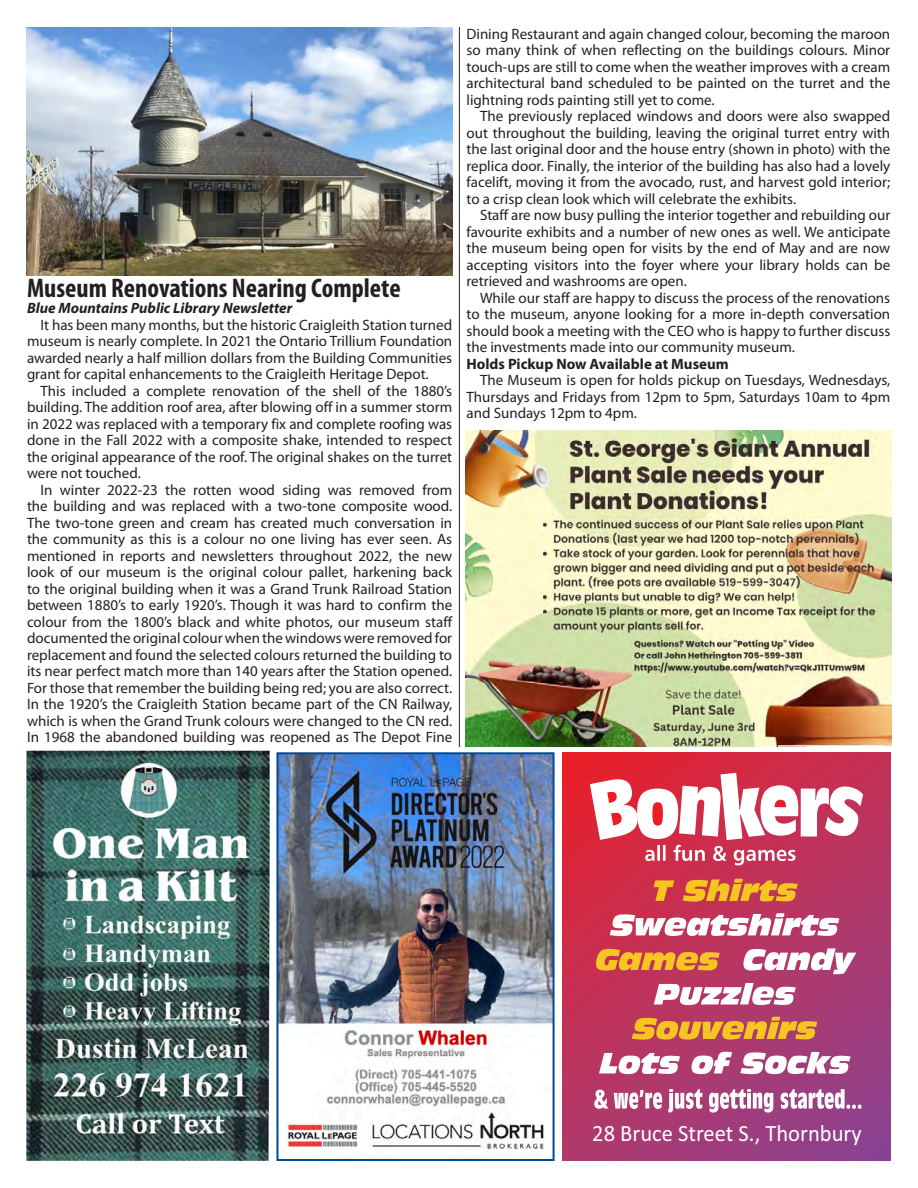
<style>
.page{position:relative;width:918px;height:1188px;background:#fff}
.page>*{position:absolute;margin:0;border:0;box-sizing:border-box;transform-origin:0 0}
.t1{font:700 condensed 27px "Myriad Pro";color:#231f20}
.t2{font:23.55px "Calibri";color:#fff;scale:.96 1}
.t3{font:15px/16.5px "Myriad Pro";color:#231f20;text-align:justify}
.t4{font:italic 700 15px "Myriad Pro";color:#231f20}
.t5{font:700 15px "Myriad Pro";color:#231f20}
</style>
<div class="page">
<hr style="left:459px;top:27px;width:1px;height:720px;background:#231f20">
<img style="left:279px;top:755px;width:273px;height:403px">
<div style="left:276px;top:752px;width:279px;height:409px;border:2px solid #034990"></div>
<img style="left:26px;top:750px;width:244px;height:410px">
<svg style="left:562px;top:752px;width:328px;height:409px;background:#b53463"></svg>
<svg style="left:590px;top:773px;width:273px;height:92px"></svg>
<svg style="left:596px;top:879px;width:260px;height:195px"></svg>
<svg style="left:594px;top:1089px;width:268px;height:24px"></svg>
<img style="left:26px;top:27px;width:427px;height:248px">
<img style="left:466px;top:430px;width:425px;height:316px">
<p class="t1" style="left:27px;top:271px;width:375px">Museum Renovations Nearing Complete</p>
<p class="t4" style="left:27px;top:298px;width:267px">Blue Mountains Public Library Newsletter</p>
<p class="t3" style="left:27px;top:316px;width:427px;text-indent:14px">It has been many months, but the historic Craigleith Station turned museum is nearly complete. In 2021 the Ontario Trillium Foundation awarded nearly a half million dollars from the Building Communities grant for capital enhancements to the Craigleith Heritage Depot.</p>
<p class="t3" style="left:27px;top:382px;width:427px;text-indent:14px">This included a complete renovation of the shell of the 1880’s building. The addition roof area, after blowing off in a summer storm in 2022 was replaced with a temporary fix and complete roofing was done in the Fall 2022 with a composite shake, intended to respect the original appearance of the roof. The original shakes on the turret were not touched.</p>
<p class="t3" style="left:27px;top:481px;width:427px;text-indent:14px">In winter 2022-23 the rotten wood siding was removed from the building and was replaced with a two-tone composite wood.<br>The two-tone green and cream has created much conversation in the community as this is a colour no one living has ever seen. As mentioned in reports and newsletters throughout 2022, the new look of our museum is the original colour pallet, harkening back to the original building when it was a Grand Trunk Railroad Station between 1880’s to early 1920’s. Though it was hard to confirm the colour from the 1800’s black and white photos, our museum staff documented the original colour when the windows were removed for replacement and found the selected colours returned the building to its near perfect match more than 140 years after the Station opened.<br>For those that remember the building being red; you are also correct.<br>In the 1920’s the Craigleith Station became part of the CN Railway, which is when the Grand Trunk colours were changed to the CN red.<br>In 1968 the abandoned building was reopened as The Depot Fine</p>
<p class="t3" style="left:466px;top:25px;width:425px">Dining Restaurant and again changed colour, becoming the maroon so many think of when reflecting on the buildings colours. Minor touch-ups are still to come when the weather improves with a cream architectural band scheduled to be painted on the turret and the lightning rods painting still yet to come.</p>
<p class="t3" style="left:466px;top:108px;width:425px;text-indent:14px">The previously replaced windows and doors were also swapped out throughout the building, leaving the original turret entry with the last original door and the house entry (shown in photo) with the replica door. Finally, the interior of the building has also had a lovely facelift, moving it from the avocado, rust, and harvest gold interior; to a crisp clean look which will celebrate the exhibits.</p>
<p class="t3" style="left:466px;top:207px;width:425px;text-indent:14px">Staff are now busy pulling the interior together and rebuilding our favourite exhibits and a number of new ones as well. We anticipate the museum being open for visits by the end of May and are now accepting visitors into the foyer where your library holds can be retrieved and washrooms are open.</p>
<p class="t3" style="left:466px;top:289px;width:425px;text-indent:14px">While our staff are happy to discuss the process of the renovations to the museum, anyone looking for a more in-depth conversation should book a meeting with the CEO who is happy to further discuss the investments made into our community museum.</p>
<p class="t5" style="left:466px;top:354px;width:264px">Holds Pickup Now Available at Museum</p>
<p class="t3" style="left:466px;top:372px;width:425px;text-indent:14px">The Museum is open for holds pickup on Tuesdays, Wednesdays, Thursdays and Fridays from 12pm to 5pm, Saturdays 10am to 4pm and Sundays 12pm to 4pm.</p>
<p class="t2" style="left:592px;top:1116px;width:282px">28 Bruce Street S., Thornbury</p>
</div>
